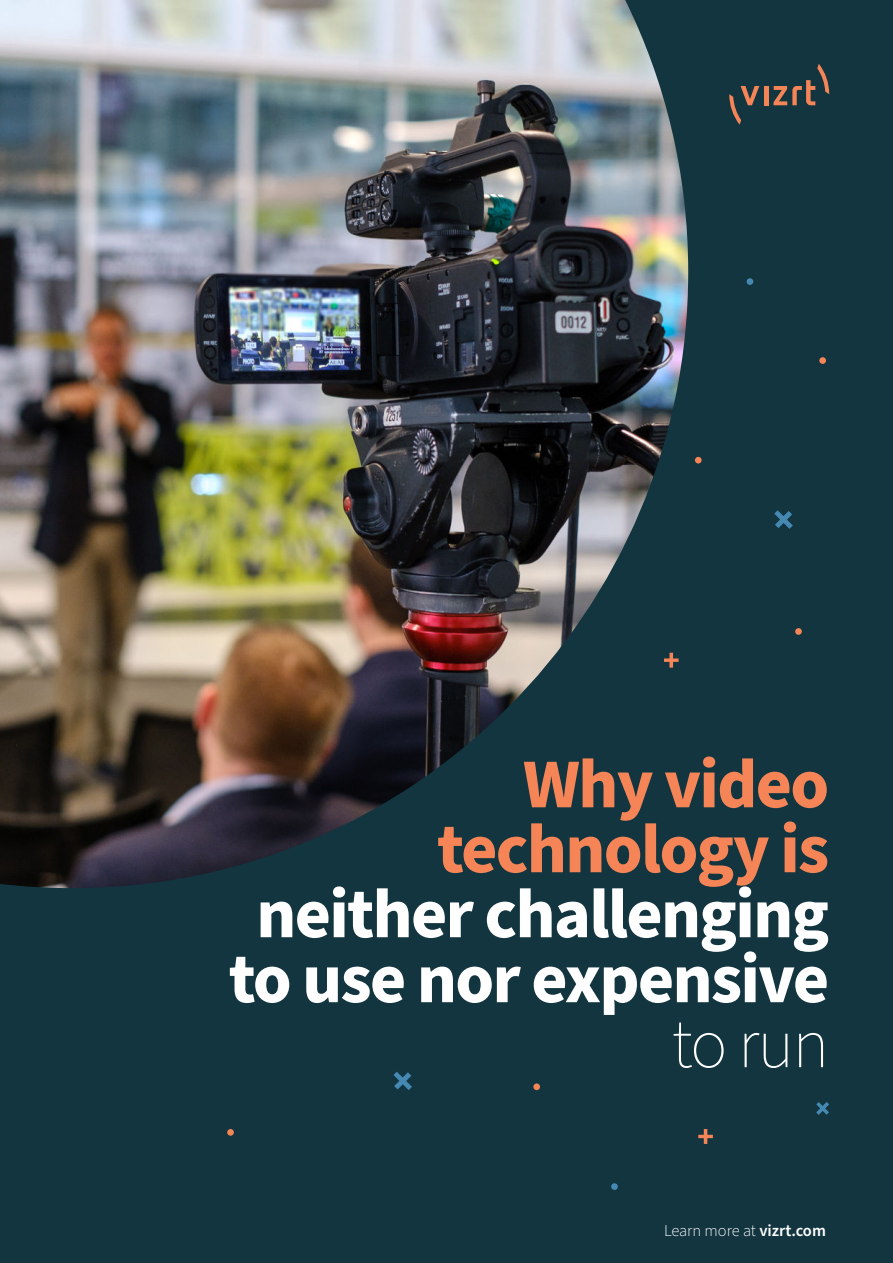
<style>
.page{position:relative;width:893px;height:1263px;background:#123540}
.page>*{position:absolute;margin:0;border:0;box-sizing:border-box;transform-origin:0 0}
.t1{font:700 69.9px/64.9px "Source Sans Pro";letter-spacing:-.025em;color:#fff;text-align:center}
.t2{font:700 69.9px/64.9px "Source Sans Pro";letter-spacing:-.025em;color:#f58557;text-align:right}
.t3{font:200 69.9px "Source Sans Pro";color:#fff}
.t4{font:300 16.5px "Source Sans Pro";letter-spacing:-.005em;color:#fff}
.s1{font-weight:600}
</style>
<div class="page">
<img style="left:0;top:0;width:688px;height:888px">
<hr style="left:764px;top:86px;width:4px;height:19px;background:#f58557">
<svg style="left:729px;top:86px;width:30px;height:39px"></svg>
<svg style="left:773px;top:64px;width:56px;height:41px"></svg>
<svg style="left:816px;top:1102px;width:13px;height:13px"></svg>
<div style="left:611px;top:1183px;width:7px;height:7px;background:#4588b1;border-radius:50%"></div>
<svg style="left:664px;top:653px;width:15px;height:15px"></svg>
<svg style="left:698px;top:1129px;width:15px;height:15px"></svg>
<svg style="left:393px;top:1071px;width:19px;height:19px"></svg>
<svg style="left:774px;top:510px;width:19px;height:19px"></svg>
<div style="left:795px;top:628px;width:7px;height:7px;background:#f58557;border-radius:50%"></div>
<div style="left:227px;top:1129px;width:7px;height:7px;background:#f58557;border-radius:50%"></div>
<div style="left:695px;top:457px;width:7px;height:6px;background:#f58557;border-radius:50%"></div>
<div style="left:747px;top:278px;width:6px;height:7px;background:#4588b1;border-radius:50%"></div>
<div style="left:533px;top:1083px;width:7px;height:7px;background:#f58557;border-radius:50%"></div>
<div style="left:819px;top:357px;width:7px;height:7px;background:#f58557;border-radius:50%"></div>
<p class="t2" style="left:437px;top:757px;width:394px">Why video technology is</p>
<p class="t1" style="left:229px;top:887px;width:602px">neither challenging to use nor expensive</p>
<p class="t3" style="left:671px;top:1002px;width:159px">to run</p>
<p class="t4" style="left:664px;top:1224px;width:163px">Learn more at <span class="s1">vizrt.com</span></p>
</div>
